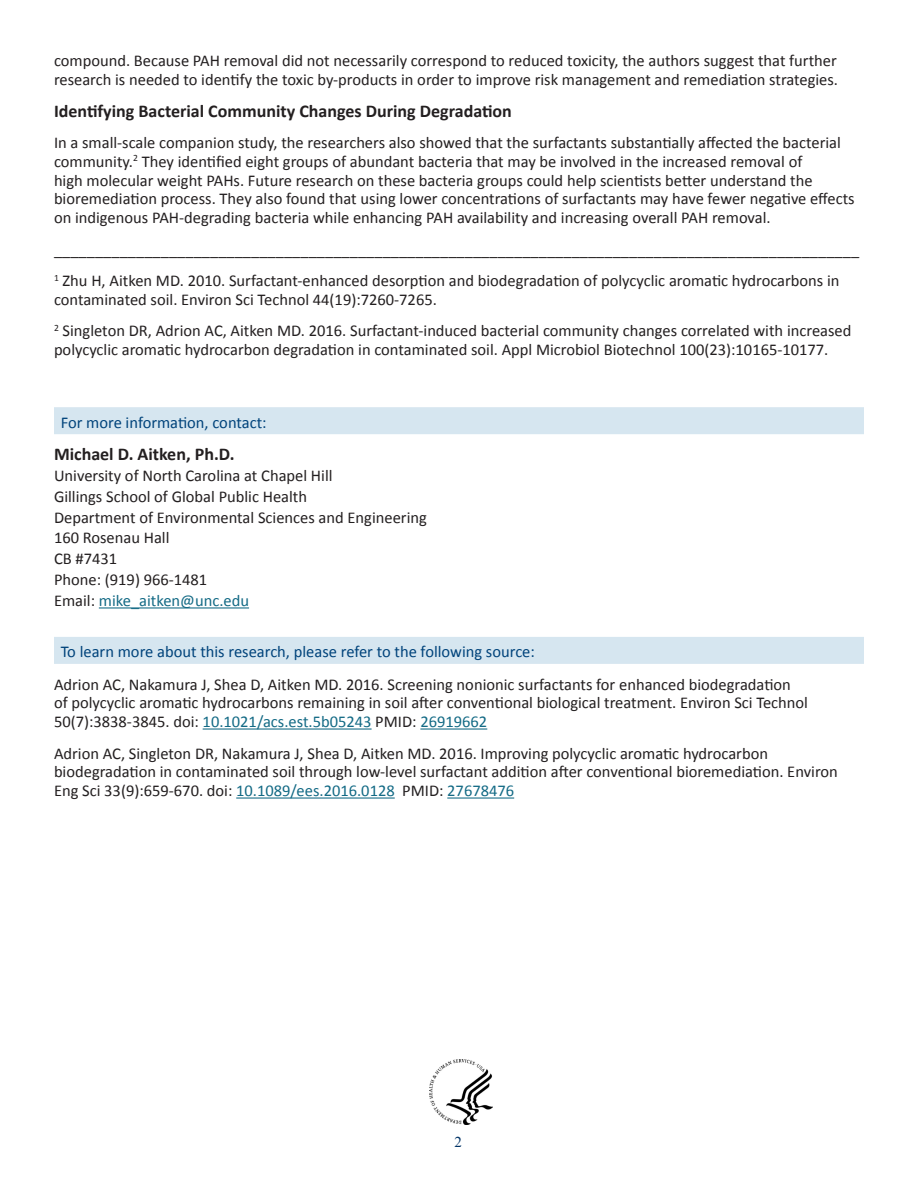
<style>
.page{position:relative;width:918px;height:1188px;background:#fff}
.page>*{position:absolute;margin:0;border:0;box-sizing:border-box;transform-origin:0 0}
.Body_Text{font:700 18px "Calibri";color:#231f20}
.For_More_Info_Contac{font:700 18px "Calibri";color:#231f20}
.Body_Text-2{font:16.5px/18.8px "Calibri";color:#231f20}
.For_More_Info_Contac-2{font:16.5px "Calibri";color:#231f20}
.Subheads_with_Backgr{font:16.5px "Calibri";color:#00437b}
.For_More_Info_Contac-3{font:16.5px "Calibri";color:#136a85}
.t1{font:15px "Times New Roman";color:#036}
.s1{color:#231f20}
.s2{color:#136a85}
</style>
<div class="page">
<div style="left:54px;top:407px;width:810px;height:27px;background:#d6e6f0"></div>
<hr style="left:99px;top:607px;width:150px;height:2px;background:#136a85">
<div style="left:54px;top:637px;width:810px;height:27px;background:#d6e6f0"></div>
<hr style="left:203px;top:728px;width:169px;height:2px;background:#136a85">
<hr style="left:420px;top:728px;width:67px;height:2px;background:#136a85">
<hr style="left:236px;top:797px;width:159px;height:2px;background:#136a85">
<hr style="left:447px;top:797px;width:67px;height:2px;background:#136a85">
<img style="left:429px;top:1059px;width:64px;height:65px">
<p class="Body_Text-2" style="left:54px;top:52px;width:786px">compound. Because PAH removal did not necessarily correspond to reduced toxicity, the authors suggest that further research is needed to identify the toxic by-products in order to improve risk management and remediation strategies.</p>
<p class="Body_Text" style="left:54px;top:99px;width:459px">Identifying Bacterial Community Changes During Degradation</p>
<p class="Body_Text-2" style="left:54px;top:133px;width:802px">In a small-scale companion study, the researchers also showed that the surfactants substantially affected the bacterial community.<sup>2</sup> They identified eight groups of abundant bacteria that may be involved in the increased removal of<br>high molecular weight PAHs. Future research on these bacteria groups could help scientists better understand the bioremediation process. They also found that using lower concentrations of surfactants may have fewer negative effects on indigenous PAH-degrading bacteria while enhancing PAH availability and increasing overall PAH removal.</p>
<p class="Body_Text-2" style="left:54px;top:240px;width:807px">__________________________________________________________________________________________________</p>
<p class="Body_Text-2" style="left:54px;top:271px;width:787px"><sup>1</sup> Zhu H, Aitken MD. 2010. Surfactant-enhanced desorption and biodegradation of polycyclic aromatic hydrocarbons in contaminated soil. Environ Sci Technol 44(19):7260-7265.</p>
<p class="Body_Text-2" style="left:54px;top:322px;width:799px"><sup>2</sup> Singleton DR, Adrion AC, Aitken MD. 2016. Surfactant-induced bacterial community changes correlated with increased polycyclic aromatic hydrocarbon degradation in contaminated soil. Appl Microbiol Biotechnol 100(23):10165-10177.</p>
<p class="Subheads_with_Backgr" style="left:61px;top:412px;width:207px">For more information, contact:</p>
<p class="For_More_Info_Contac" style="left:54px;top:442px;width:182px">Michael D. Aitken, Ph.D.</p>
<p class="For_More_Info_Contac-2" style="left:54px;top:465px;width:280px">University of North Carolina at Chapel Hill</p>
<p class="For_More_Info_Contac-2" style="left:54px;top:486px;width:255px">Gillings School of Global Public Health</p>
<p class="For_More_Info_Contac-2" style="left:54px;top:507px;width:374px">Department of Environmental Sciences and Engineering</p>
<p class="For_More_Info_Contac-2" style="left:54px;top:528px;width:117px">160 Rosenau Hall</p>
<p class="For_More_Info_Contac-2" style="left:54px;top:548px;width:65px">CB #7431</p>
<p class="For_More_Info_Contac-2" style="left:54px;top:569px;width:155px">Phone: (919) 966-1481</p>
<p class="For_More_Info_Contac-3" style="left:54px;top:590px;width:197px"><span class="s1">Email:</span> mike_aitken@unc.edu</p>
<p class="Subheads_with_Backgr" style="left:61px;top:642px;width:476px">To learn more about this research, please refer to the following source:</p>
<p class="Body_Text-2" style="left:54px;top:675px;width:756px">Adrion AC, Nakamura J, Shea D, Aitken MD. 2016. Screening nonionic surfactants for enhanced biodegradation of polycyclic aromatic hydrocarbons remaining in soil after conventional biological treatment. Environ Sci Technol<br>50(7):3838-3845. doi: <span class="s2">10.1021/acs.est.5b05243</span> PMID: <span class="s2">26919662</span></p>
<p class="Body_Text-2" style="left:54px;top:744px;width:785px">Adrion AC, Singleton DR, Nakamura J, Shea D, Aitken MD. 2016. Improving polycyclic aromatic hydrocarbon biodegradation in contaminated soil through low-level surfactant addition after conventional bioremediation. Environ<br>Eng Sci 33(9):659-670. doi: <span class="s2">10.1089/ees.2016.0128</span> PMID: <span class="s2">27678476</span></p>
<p class="t1" style="left:454px;top:1131px;width:9px">2</p>
</div>
